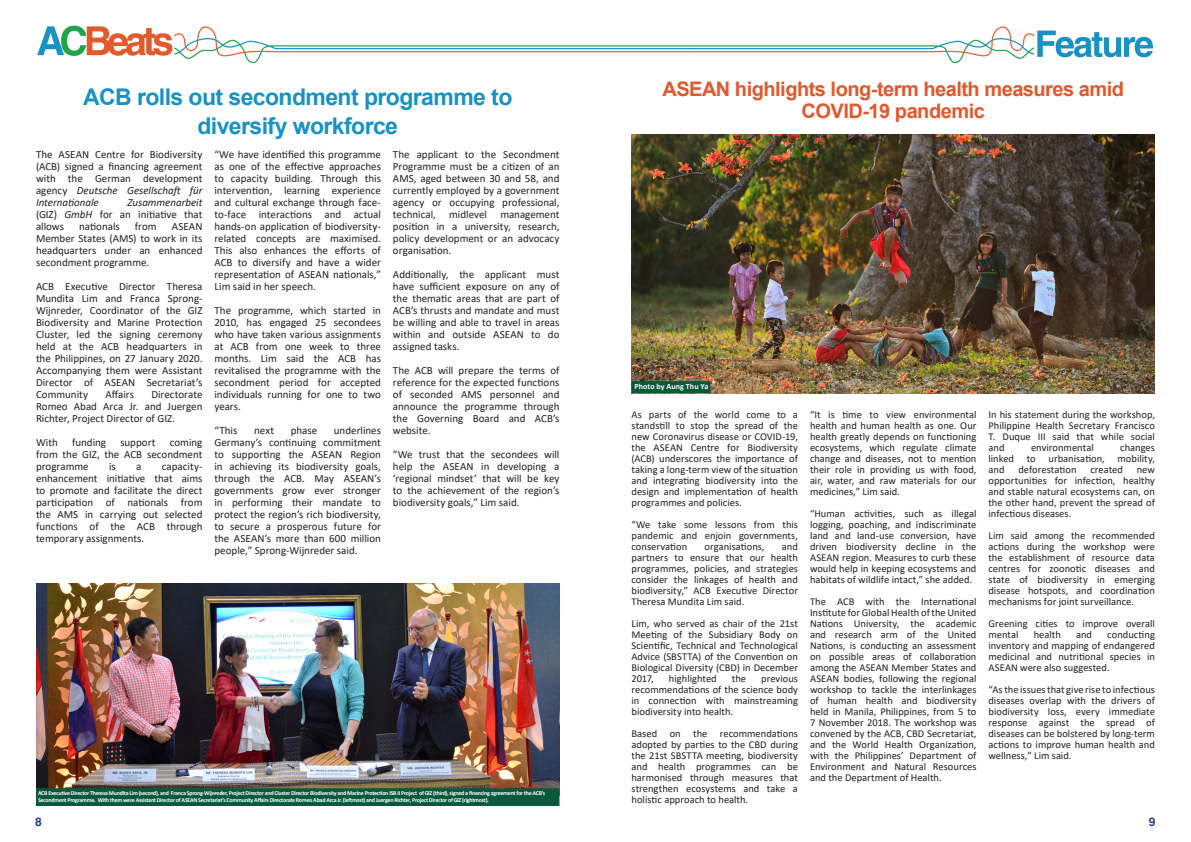
<style>
.page{position:relative;width:1191px;height:842px;background:#fff}
.page>*{position:absolute;margin:0;border:0;box-sizing:border-box;transform-origin:0 0}
.Paragraph_Style_2{font:700 23px/28.4px "Arial";letter-spacing:-.025em;color:#1792c4;text-align:center}
.Paragraph_Style_2-2{font:700 20px/22px "Arial";letter-spacing:-.025em;color:#e2582b;text-align:center}
.t1{font:700 12px "Helvetica CE";color:#253f8e}
.t2{font:11px/12px "Calibri";color:#231f20;text-align:justify}
.t3{font:10.5px/11px "Calibri";color:#231f20;text-align:justify}
.t4{font:700 8px "Calibri";letter-spacing:.01em;color:#fff}
.t5{font:700 6px/7.5px "Calibri";letter-spacing:-.045em;color:#fff}
.s1{font-style:italic}
</style>
<div class="page">
<img style="left:631px;top:135px;width:524px;height:258px">
<img style="left:37px;top:25px;width:1117px;height:39px">
<img style="left:36px;top:584px;width:523px;height:204px">
<div style="left:37px;top:789px;width:521px;height:16px;background:#0b583d"></div>
<div style="left:36px;top:788px;width:523px;height:18px;border:2px solid #0b583d"></div>
<div style="left:632px;top:382px;width:77px;height:10px;background:#0b583d"></div>
<div style="left:631px;top:381px;width:79px;height:12px;border:2px solid #0b583d"></div>
<p class="Paragraph_Style_2" style="left:83px;top:83px;width:431px">ACB rolls out secondment programme to diversify workforce</p>
<p class="t2" style="left:393px;top:148px;width:168px">The applicant to the Secondment Programme must be a citizen of an AMS, aged between 30 and 58, and currently employed by a government agency or occupying professional, technical, midlevel management position in a university, research, policy development or an advocacy organisation.</p>
<p class="t2" style="left:393px;top:268px;width:168px">Additionally, the applicant must have sufficient exposure on any of the thematic areas that are part of ACB’s thrusts and mandate and must be willing and able to travel in areas within and outside ASEAN to do assigned tasks.</p>
<p class="t2" style="left:393px;top:364px;width:168px">The ACB will prepare the terms of reference for the expected functions of seconded AMS personnel and announce the programme through the Governing Board and ACB’s website.</p>
<p class="t2" style="left:393px;top:448px;width:168px">“We trust that the secondees will help the ASEAN in developing a ‘regional mindset’ that will be key to the achievement of the region’s biodiversity goals,” Lim said.</p>
<p class="t2" style="left:214px;top:148px;width:168px">“We have identified this programme as one of the effective approaches to capacity building. Through this intervention, learning experience and cultural exchange through face&shy;to-face interactions and actual hands-on application of biodiversity&shy;related concepts are maximised.<br>This also enhances the efforts of ACB to diversify and have a wider representation of ASEAN nationals,” Lim said in her speech.</p>
<p class="t2" style="left:214px;top:304px;width:168px">The programme, which started in 2010, has engaged 25 secondees who have taken various assignments at ACB from one week to three months. Lim said the ACB has revitalised the programme with the secondment period for accepted individuals running for one to two years.</p>
<p class="t2" style="left:214px;top:424px;width:24px">“This</p>
<p class="t2" style="left:254px;top:424px;width:21px">next</p>
<p class="t2" style="left:291px;top:424px;width:28px">phase</p>
<p class="t2" style="left:36px;top:148px;width:168px">The ASEAN Centre for Biodiversity (ACB) signed a financing agreement with the German development agency <span class="s1">Deutsche Gesellschaft für Internationale</span></p>
<p class="t2" style="left:36px;top:196px;width:168px;text-indent:92px"><span class="s1">Zusammenarbeit </span>(GIZ) <span class="s1">GmbH</span> for an initiative that allows</p>
<p class="t2" style="left:79px;top:220px;width:42px">nationals</p>
<p class="t2" style="left:135px;top:220px;width:23px">from</p>
<p class="t2" style="left:36px;top:220px;width:168px;text-indent:136px">ASEAN Member States (AMS) to work in its headquarters under an enhanced secondment programme.</p>
<p class="t2" style="left:36px;top:280px;width:168px">ACB Executive Director Theresa Mundita Lim and Franca Sprong-Wijnreder, Coordinator of the GIZ Biodiversity and Marine Protection Cluster, led the signing ceremony held at the ACB headquarters in the Philippines, on 27 January 2020.<br>Accompanying them were Assistant Director of ASEAN Secretariat’s Community</p>
<p class="t2" style="left:105px;top:388px;width:30px">Affairs</p>
<p class="t2" style="left:36px;top:388px;width:168px;text-indent:115px">Directorate Romeo Abad Arca Jr. and Juergen Richter, Project Director of GIZ.</p>
<p class="t2" style="left:36px;top:436px;width:23px">With</p>
<p class="t2" style="left:72px;top:436px;width:36px">funding</p>
<p class="t2" style="left:120px;top:436px;width:37px">support</p>
<p class="t2" style="left:214px;top:424px;width:168px;text-indent:119px">underlines Germany’s continuing commitment to supporting the ASEAN Region in achieving its biodiversity goals, through the ACB. May ASEAN’s governments grow ever stronger in performing their mandate to protect the region’s rich biodiversity, to secure a prosperous future for the ASEAN’s more than 600 million people,” Sprong-Wijnreder said.</p>
<p class="t2" style="left:36px;top:436px;width:168px;text-indent:134px">coming from the GIZ, the ACB secondment programme</p>
<p class="t2" style="left:36px;top:460px;width:168px;text-indent:126px">capacity&shy;enhancement initiative that aims to promote and facilitate the direct participation of nationals from the AMS in carrying out selected functions of the ACB through temporary assignments.</p>
<p class="t2" style="left:109px;top:460px;width:8px">is</p>
<p class="t2" style="left:136px;top:460px;width:7px">a</p>
<p class="t5" style="left:38px;top:789px;width:508px">ACB Executive Director Theresa Mundita Lim (second), and Franca Sprong-Wijnreder, Project Director and Cluster Director Biodiversity and Marine Protection ISB II Project of GIZ (third), signed a financing agreement for the ACB’s<br>Secondment Programme. With them were Assistant Director of ASEAN Secretariat’s Community Affairs Directorate Romeo Abad Arca Jr. (leftmost) and Juergen Richter, Project Director of GIZ (rightmost).</p>
<p class="Paragraph_Style_2-2" style="left:662px;top:78px;width:463px">ASEAN highlights long-term health measures amid<br>COVID-19 pandemic</p>
<p class="t4" style="left:634px;top:381px;width:75px">Photo by Aung Thu Ya</p>
<p class="t3" style="left:631px;top:409px;width:168px">As parts of the world come to a standstill to stop the spread of the new Coronavirus disease or COVID-19, the ASEAN Centre for Biodiversity (ACB) underscores the importance of taking a long-term view of the situation and integrating biodiversity into the design and implementation of health programmes and policies.</p>
<p class="t3" style="left:631px;top:519px;width:168px">“We take some lessons from this pandemic and enjoin governments, conservation</p>
<p class="t3" style="left:631px;top:541px;width:168px;text-indent:150px">and partners to ensure that our health programmes, policies, and strategies consider the linkages of health and biodiversity,” ACB Executive Director Theresa Mundita Lim said.</p>
<p class="t3" style="left:631px;top:618px;width:168px">Lim, who served as chair of the 21st Meeting of the Subsidiary Body on Scientific, Technical and Technological Advice (SBSTTA) of the Convention on Biological Diversity (CBD) in December 2017,</p>
<p class="t3" style="left:704px;top:541px;width:62px">organisations,</p>
<p class="t3" style="left:669px;top:673px;width:49px">highlighted</p>
<p class="t3" style="left:732px;top:673px;width:16px">the</p>
<p class="t3" style="left:631px;top:673px;width:168px;text-indent:130px">previous recommendations of the science body in connection with mainstreaming biodiversity into health.</p>
<p class="t3" style="left:631px;top:728px;width:168px">Based on the recommendations adopted by parties to the CBD during the 21st SBSTTA meeting, biodiversity and health programmes can be harmonised through measures that strengthen ecosystems and take a holistic approach to health.</p>
<p class="t3" style="left:810px;top:409px;width:168px">“It is time to view environmental health and human health as one. Our health greatly depends on functioning ecosystems, which regulate climate change and diseases, not to mention their role in providing us with food, air, water, and raw materials for our medicines,” Lim said.</p>
<p class="t3" style="left:810px;top:508px;width:168px">“Human activities, such as illegal logging, poaching, and indiscriminate land and land-use conversion, have driven biodiversity decline in the ASEAN region. Measures to curb these would help in keeping ecosystems and habitats of wildlife intact,” she added.</p>
<p class="t3" style="left:810px;top:596px;width:168px">The ACB with the International Institute for Global Health of the United Nations University, the academic and research arm of the United Nations, is conducting an assessment on possible areas of collaboration among the ASEAN Member States and ASEAN bodies, following the regional workshop to tackle the interlinkages of human health and biodiversity held in Manila, Philippines, from 5 to 7 November 2018. The workshop was convened by the ACB, CBD Secretariat, and the World Health Organization, with the Philippines’ Department of Environment and Natural Resources and the Department of Health.</p>
<p class="t3" style="left:988px;top:409px;width:168px">In his statement during the workshop, Philippine Health Secretary Francisco T. Duque III said that while social and</p>
<p class="t3" style="left:988px;top:442px;width:168px;text-indent:132px">changes linked to urbanisation, mobility, and</p>
<p class="t3" style="left:1031px;top:442px;width:64px">environmental</p>
<p class="t3" style="left:1018px;top:464px;width:60px">deforestation</p>
<p class="t3" style="left:1090px;top:464px;width:34px">created</p>
<p class="t3" style="left:988px;top:464px;width:168px;text-indent:148px">new opportunities for infection, healthy and stable natural ecosystems can, on the other hand, prevent the spread of infectious diseases.</p>
<p class="t3" style="left:988px;top:530px;width:168px">Lim said among the recommended actions during the workshop were the establishment of resource data centres for zoonotic diseases and state of biodiversity in emerging disease hotspots, and coordination mechanisms for joint surveillance.</p>
<p class="t3" style="left:988px;top:618px;width:168px">Greening cities to improve overall mental</p>
<p class="t3" style="left:1033px;top:629px;width:29px">health</p>
<p class="t3" style="left:1076px;top:629px;width:18px">and</p>
<p class="t3" style="left:988px;top:629px;width:168px;text-indent:119px">conducting inventory and mapping of endangered medicinal and nutritional species in ASEAN were also suggested.</p>
<p class="t3" style="left:988px;top:684px;width:168px">“As the issues that give rise to infectious diseases overlap with the drivers of biodiversity loss, every immediate response against the spread of diseases can be bolstered by long-term actions to improve human health and wellness,” Lim said.</p>
<p class="t1" style="left:35px;top:814px;width:8px">8</p>
<p class="t1" style="left:1148px;top:814px;width:8px">9</p>
</div>
